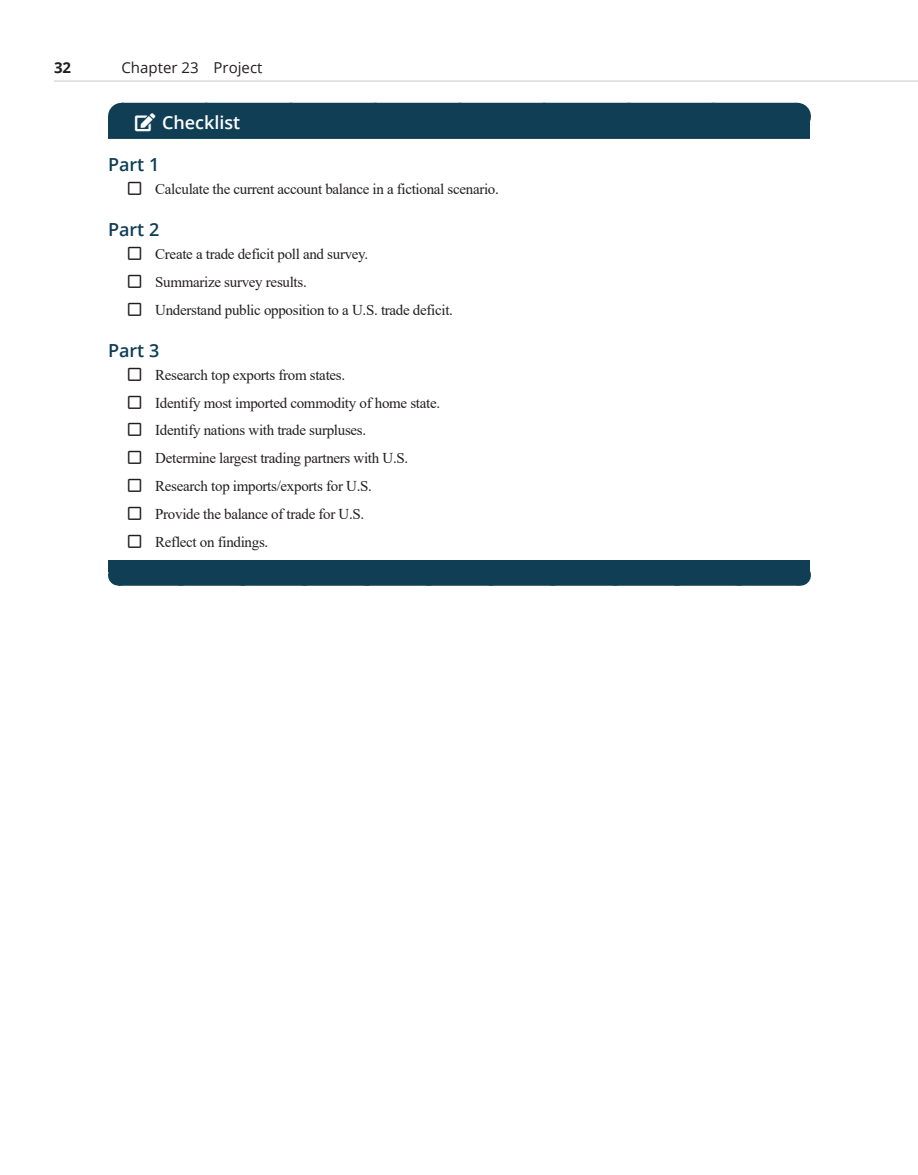
<style>
.page{position:relative;width:918px;height:1175px;background:#fff}
.page>*{position:absolute;margin:0;border:0;box-sizing:border-box;transform-origin:0 0}
.t1{font:600 18px "Open Sans";color:#0f3e55}
.t2{font:600 18px "Open Sans";color:#fff}
.t3{font:15px/27.8px "Times New Roman";letter-spacing:-.02em;color:#231f20}
.t4{font:15px "Open Sans";color:#231f20}
.t5{font:700 15px "Open Sans";color:#231f20}
</style>
<div class="page">
<div style="left:122px;top:103px;width:674px;height:27px;background:#0f3e55"></div>
<svg style="left:796px;top:103px;width:1px;height:14px"></svg>
<div style="left:108px;top:117px;width:702px;height:22px;background:#0f3e55"></div>
<div style="left:108px;top:560px;width:702px;height:12px;background:#0f3e55"></div>
<div style="left:118px;top:564px;width:682px;height:21px;background:#0f3e55"></div>
<svg style="left:800px;top:572px;width:1px;height:13px"></svg>
<hr style="left:54px;top:81px;width:864px;height:1px;background:#c7c8ca">
<p class="t5" style="left:54px;top:57px;width:19px">32</p>
<p class="t4" style="left:122px;top:58px;width:142px">Chapter 23 Project</p>
<p class="t2" style="left:162px;top:110px;width:80px">Checklist</p>
<p class="t1" style="left:108px;top:152px;width:53px">Part 1</p>
<p class="t3" style="left:155px;top:174px;width:345px">Calculate the current account balance in a fictional scenario.</p>
<p class="t1" style="left:108px;top:217px;width:53px">Part 2</p>
<p class="t3" style="left:155px;top:240px;width:299px">Create a trade deficit poll and survey.<br>Summarize survey results.<br>Understand public opposition to a U.S. trade deficit.</p>
<p class="t1" style="left:108px;top:338px;width:53px">Part 3</p>
<p class="t3" style="left:155px;top:360px;width:286px">Research top exports from states.<br>Identify most imported commodity of home state.<br>Identify nations with trade surpluses.<br>Determine largest trading partners with U.S.<br>Research top imports/exports for U.S.<br>Provide the balance of trade for U.S.<br>Reflect on findings.</p>
</div>
